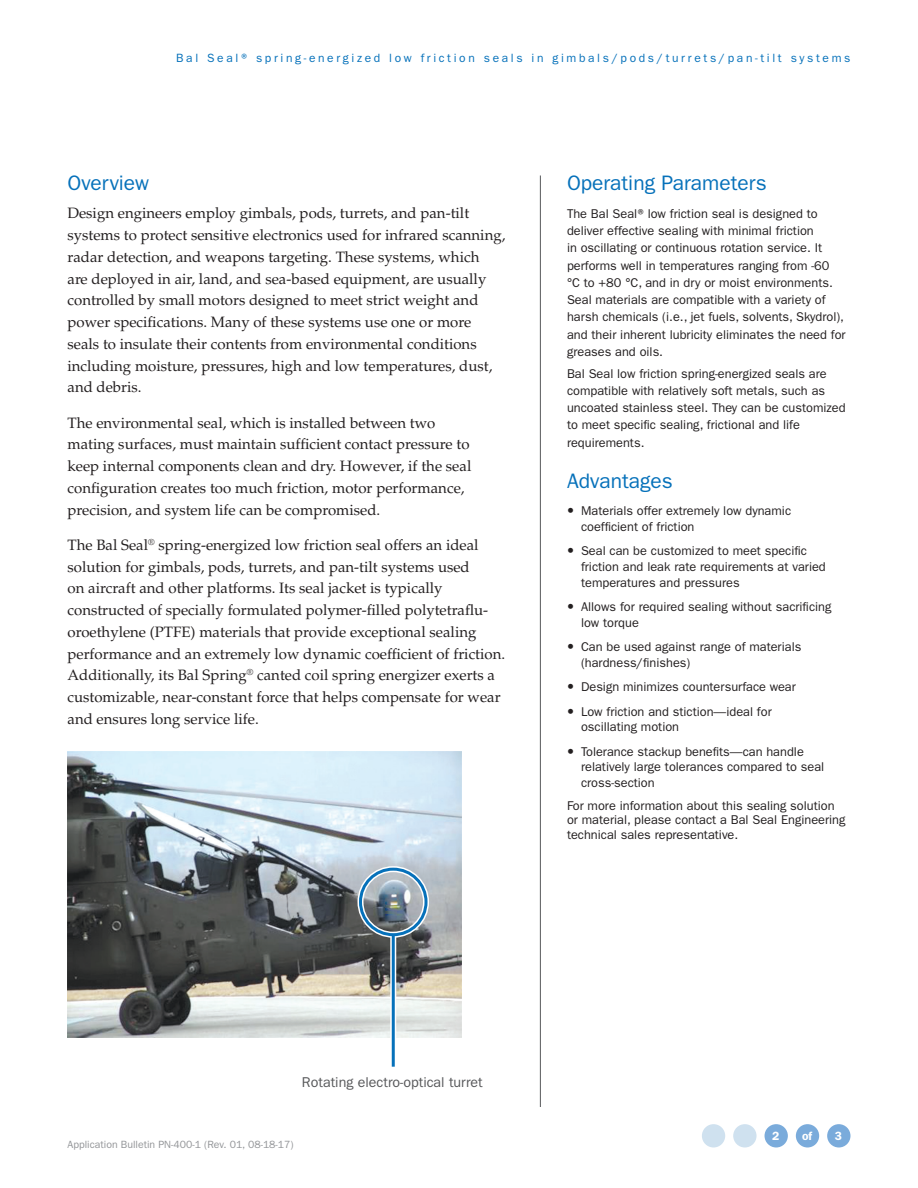
<style>
.page{position:relative;width:918px;height:1188px;background:#fff}
.page>*{position:absolute;margin:0;border:0;box-sizing:border-box;transform-origin:0 0}
.HEAD_-_Features_Adva{font:21px "ITC Franklin Gothic Std";color:#0671ba}
.HEAD_-_FRANKLIN{font:21px "ITC Franklin Gothic Std";color:#0671ba}
.BODY_-_SERIF_-_PALAT{font:15px/21.8px "Palatino LT Std";color:#231f20}
.CALL_OUTS_-_FRANKLIN{font:14.25px "ITC Franklin Gothic Std";color:#57585a}
.FEATURE_PARAMETER{font:12.75px/17.2px "ITC Franklin Gothic Std";color:#231f20}
.t1{font:12px "ITC Franklin Gothic Std";letter-spacing:.22em;color:#0671ba}
.t2{font:600 12px "ITC Franklin Gothic Std";color:#fff}
.t3{font:10.5px "ITC Franklin Gothic Std";color:#939598}
</style>
<div class="page">
<div style="left:733px;top:1124px;width:24px;height:24px;background:#cfe1ef;border-radius:50%"></div>
<div style="left:702px;top:1124px;width:23px;height:24px;background:#cfe1ef;border-radius:50%"></div>
<div style="left:827px;top:1124px;width:23px;height:24px;background:#7aabdb;border-radius:50%"></div>
<div style="left:796px;top:1124px;width:23px;height:24px;background:#7aabdb;border-radius:50%"></div>
<div style="left:765px;top:1124px;width:23px;height:24px;background:#7aabdb;border-radius:50%"></div>
<hr style="left:540px;top:176px;width:1px;height:931px;background:#57585a">
<img style="left:67px;top:751px;width:394px;height:286px">
<div style="left:357px;top:866px;width:72px;height:72px;border:6px solid #fff;border-radius:50%"></div>
<div style="left:390px;top:934px;width:6px;height:133px;background:#c3ddee"></div>
<div style="left:359px;top:868px;width:69px;height:68px;border:3px solid #0671ba;border-radius:50%"></div>
<hr style="left:392px;top:934px;width:3px;height:133px;background:#0671ba">
<p class="t1" style="left:176px;top:51px;width:676px">Bal Seal® spring-energized low friction seals in gimbals/pods/turrets/pan-tilt systems</p>
<p class="HEAD_-_FRANKLIN" style="left:68px;top:171px;width:83px">Overview</p>
<p class="BODY_-_SERIF_-_PALAT" style="left:68px;top:203px;width:440px">Design engineers employ gimbals, pods, turrets, and pan-tilt systems to protect sensitive electronics used for infrared scanning, radar detection, and weapons targeting. These systems, which<br>are deployed in air, land, and sea-based equipment, are usually controlled by small motors designed to meet strict weight and power specifications. Many of these systems use one or more seals to insulate their contents from environmental conditions including moisture, pressures, high and low temperatures, dust, and debris.</p>
<p class="BODY_-_SERIF_-_PALAT" style="left:68px;top:412px;width:405px">The environmental seal, which is installed between two mating surfaces, must maintain sufficient contact pressure to keep internal components clean and dry. However, if the seal configuration creates too much friction, motor performance, precision, and system life can be compromised.</p>
<p class="BODY_-_SERIF_-_PALAT" style="left:68px;top:534px;width:439px">The Bal Seal<sup>®</sup> spring-energized low friction seal offers an ideal solution for gimbals, pods, turrets, and pan-tilt systems used<br>on aircraft and other platforms. Its seal jacket is typically constructed of specially formulated polymer-filled polytetraflu&shy;oroethylene (PTFE) materials that provide exceptional sealing performance and an extremely low dynamic coefficient of friction.<br>Additionally, its Bal Spring<sup>®</sup> canted coil spring energizer exerts a customizable, near-constant force that helps compensate for wear and ensures long service life.</p>
<p class="HEAD_-_Features_Adva" style="left:567px;top:171px;width:201px">Operating Parameters</p>
<p class="FEATURE_PARAMETER" style="left:567px;top:205px;width:280px">The Bal Seal® low friction seal is designed to deliver effective sealing with minimal friction<br>in oscillating or continuous rotation service. It performs well in temperatures ranging from -60 °C to +80 °C, and in dry or moist environments.<br>Seal materials are compatible with a variety of harsh chemicals (i.e., jet fuels, solvents, Skydrol), and their inherent lubricity eliminates the need for greases and oils.</p>
<p class="FEATURE_PARAMETER" style="left:567px;top:365px;width:280px">Bal Seal low friction spring-energized seals are compatible with relatively soft metals, such as uncoated stainless steel. They can be customized to meet specific sealing, frictional and life requirements.</p>
<p class="HEAD_-_Features_Adva" style="left:567px;top:469px;width:107px">Advantages</p>
<p class="FEATURE_PARAMETER" style="left:581px;top:503px;width:212px;line-height:15.8px">Materials offer extremely low dynamic coefficient of friction</p>
<p class="FEATURE_PARAMETER" style="left:581px;top:543px;width:246px;line-height:15.8px">Seal can be customized to meet specific friction and leak rate requirements at varied temperatures and pressures</p>
<p class="FEATURE_PARAMETER" style="left:581px;top:599px;width:252px;line-height:15.8px">Allows for required sealing without sacrificing low torque</p>
<p class="FEATURE_PARAMETER" style="left:581px;top:639px;width:222px;line-height:15.8px">Can be used against range of materials (hardness/finishes)</p>
<p class="FEATURE_PARAMETER" style="left:581px;top:678px;width:216px">Design minimizes countersurface wear</p>
<p class="FEATURE_PARAMETER" style="left:581px;top:703px;width:192px;line-height:15.8px">Low friction and stiction—ideal for oscillating motion</p>
<p class="FEATURE_PARAMETER" style="left:581px;top:744px;width:245px;line-height:15.8px">Tolerance stackup benefits—can handle relatively large tolerances compared to seal cross-section</p>
<p class="FEATURE_PARAMETER" style="left:567px;top:799px;width:280px;line-height:14.2px">For more information about this sealing solution or material, please contact a Bal Seal Engineering technical sales representative.</p>
<p class="CALL_OUTS_-_FRANKLIN" style="left:302px;top:1074px;width:182px">Rotating electro-optical turret</p>
<p class="t3" style="left:68px;top:1138px;width:228px">Application Bulletin PN-400-1 (Rev. 01, 08-18-17)</p>
<p class="t2" style="left:772px;top:1129px;width:9px">2</p>
<p class="t2" style="left:802px;top:1129px;width:12px">of</p>
<p class="t2" style="left:835px;top:1129px;width:9px">3</p>
</div>
